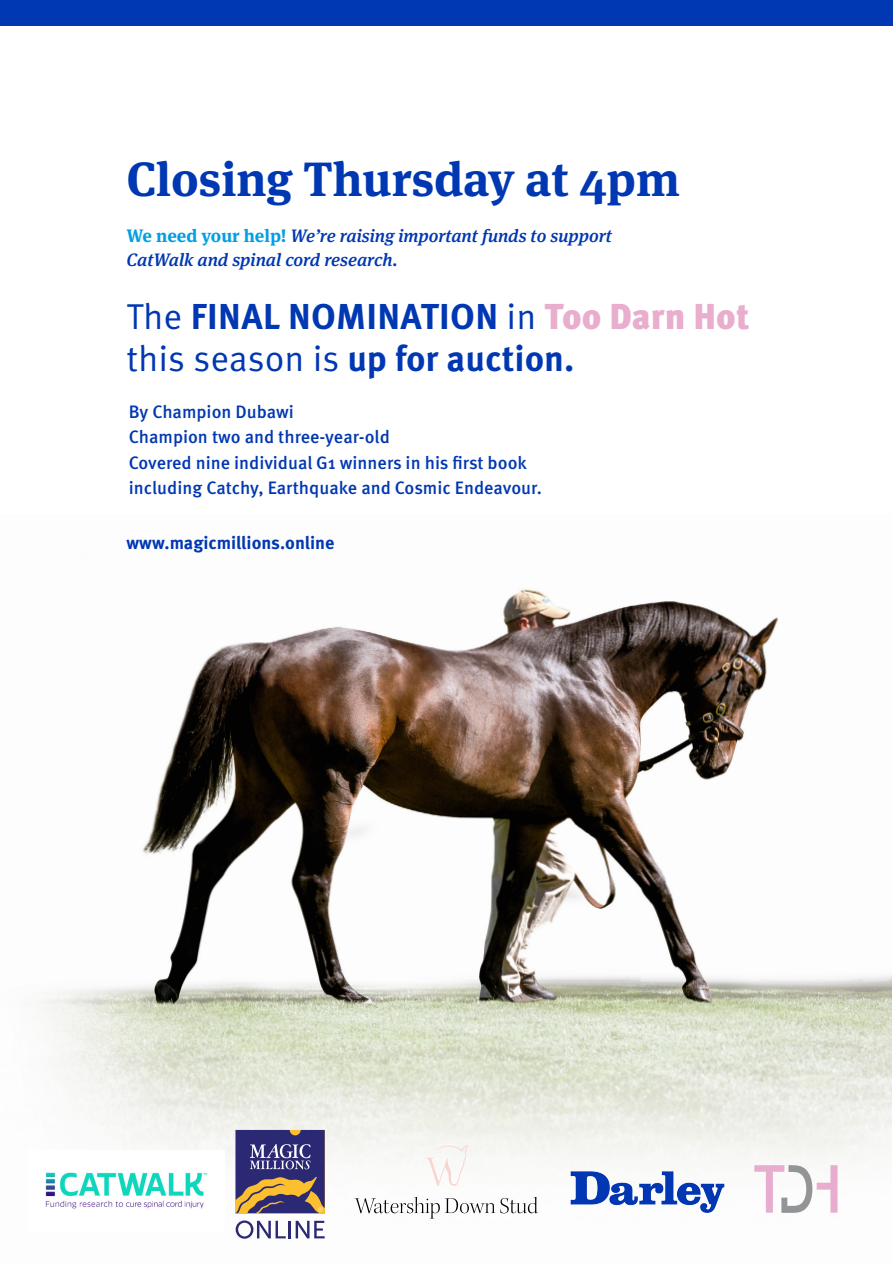
<style>
.page{position:relative;width:893px;height:1263px;background:#fff}
.page>*{position:absolute;margin:0;border:0;box-sizing:border-box;transform-origin:0 0}
.t1{font:700 48px "Meta Serif Pro";color:#0037b2}
.t2{font:700 36px/42px "Meta Pro";letter-spacing:.01em;color:#0037b2}
.t3{font:500 18px/25.5px "Meta Pro";color:#0037b2}
.t4{font:italic 500 18px/24px "Meta Serif Pro";color:#0037b2}
.t5{font:700 18px "Meta Pro";color:#0037b2}
.s1{font-weight:700;font-style:normal;color:#009fe3}
.s2{font-family:"Meta Pro Norm";font-weight:400}
.s3{font-weight:900;color:#e9adce}
</style>
<div class="page">
<img style="left:38px;top:589px;width:853px;height:650px">
<div style="left:0;top:0;width:893px;height:25px;background:#0037b2"></div>
<svg style="left:754px;top:1165px;width:83px;height:48px"></svg>
<img style="left:38px;top:1150px;width:186px;height:80px">
<svg style="left:236px;top:1130px;width:89px;height:83px;background:#62546e"></svg>
<svg style="left:236px;top:1220px;width:50px;height:19px"></svg>
<hr style="left:288px;top:1221px;width:3px;height:17px;background:#2b2974">
<svg style="left:296px;top:1221px;width:29px;height:17px"></svg>
<img style="left:567px;top:1163px;width:160px;height:57px">
<svg style="left:355px;top:1197px;width:183px;height:21px"></svg>
<svg style="left:425px;top:1145px;width:43px;height:40px"></svg>
<h1 class="t1" style="left:126px;top:141px;width:555px">Closing Thursday at 4pm</h1>
<p class="t4" style="left:126px;top:223px;width:487px"><span class="s1">We need your help!</span> We’re raising important funds to support<br>CatWalk and spinal cord research.</p>
<h2 class="t2" style="left:126px;top:294px;width:625px"><span class="s2">The</span> FINAL NOMINATION <span class="s2">in</span> <span class="s3">Too Darn Hot </span><span class="s2">this season is</span> up for auction.</h2>
<p class="t3" style="left:129px;top:397px;width:415px">By Champion Dubawi<br>Champion two and three-year-old<br>Covered nine individual G1 winners in his first book including Catchy, Earthquake and Cosmic Endeavour.</p>
<p class="t5" style="left:126px;top:529px;width:209px">www.magicmillions.online</p>
</div>
